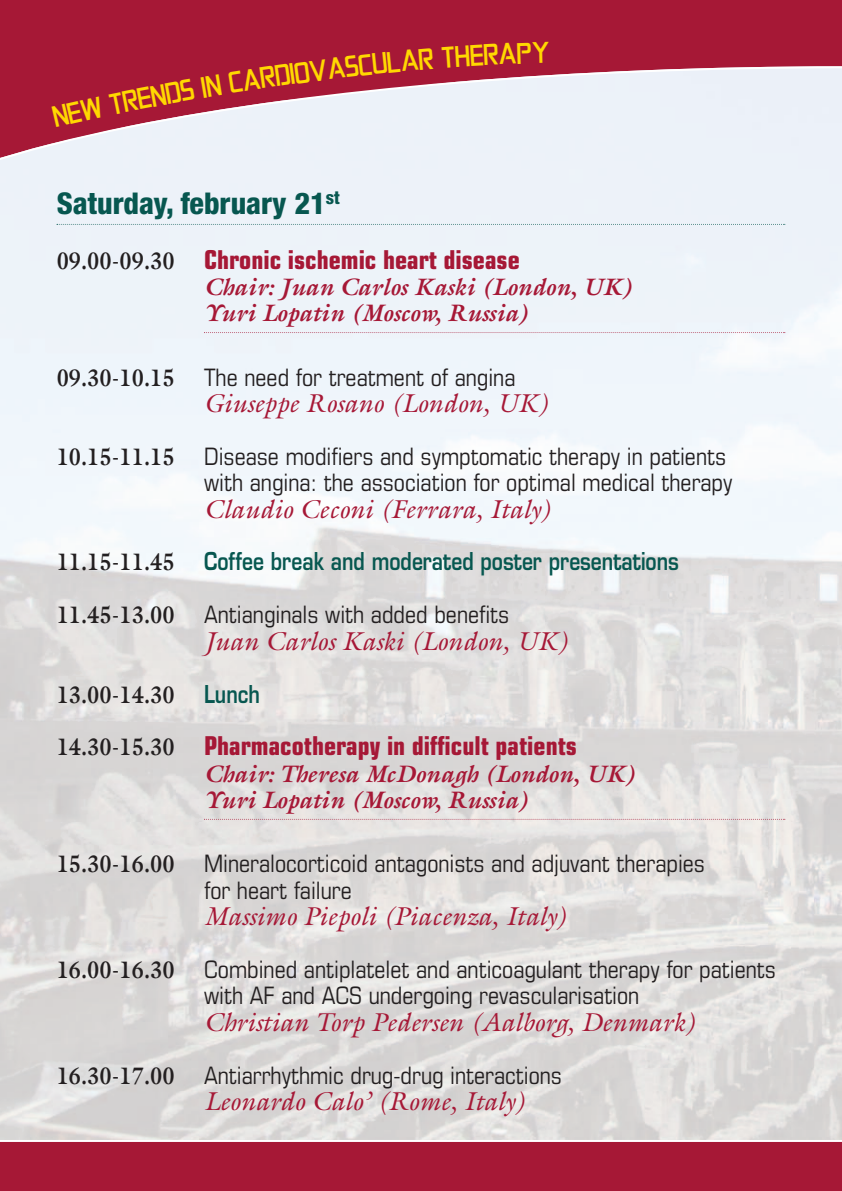
<style>
.page{position:relative;width:842px;height:1191px;background:#fff}
.page>*{position:absolute;margin:0;border:0;box-sizing:border-box;transform-origin:0 0}
.t1{font:32px "Conviction";color:#ffd801}
.t2{font:800 condensed 30px "Helvetica Neue";color:#075750}
.t3{font:italic 26px "Galliard";color:#a61836}
.t4{font:700 condensed 26px "Eurostile";color:#a61836}
.t5{font:condensed 24px/26.4px "Eurostile";color:#231f20;text-align:right}
.t6{font:italic 700 24px/26.4px "Galliard";color:#a61836}
.t7{font:600 24px/52.8px "Eurostile";color:#075750;scale:.8 1}
.t8{font:700 24px "Galliard";color:#231f20;scale:.85 1}
.s1{font-family:"Galliard";font-stretch:normal;font-size:24px;color:#231f20}
.s2{font-family:"Galliard";font-weight:700;font-stretch:normal}
.s3{font-family:"Galliard";font-weight:700;color:#231f20}
.s4{font-weight:400;font-stretch:condensed;color:#231f20}
.s5{font-family:"Eurostile";font-weight:600;color:#075750}
</style>
<div class="page">
<div style="left:0;top:0;width:842px;height:68px;background:#a61836"></div>
<svg style="left:0;top:68px;width:842px;height:97px"></svg>
<div style="left:0;top:1141px;width:842px;height:50px;background:#a61836"></div>
<svg style="left:57px;top:224px;width:728px;height:1px"></svg>
<svg style="left:204px;top:332px;width:581px;height:1px"></svg>
<svg style="left:204px;top:819px;width:581px;height:1px"></svg>
<svg style="left:52px;top:68px;width:209px;height:59px"></svg>
<div style="left:309px;top:48px;width:125px;height:34px;background:#a61836"></div>
<div style="left:442px;top:42px;width:107px;height:26px;background:#a61836"></div>
<h1 class="t1" style="left:258px;top:59px;width:51px;rotate:-8deg">RDIO</h1>
<p class="t2" style="left:57px;top:193px;width:284px">Saturday, february 21<sup>st</sup></p>
<p class="t4" style="left:57px;top:250px;width:464px"><span class="s1">09.00-09.30</span> Chronic ischemic heart disease</p>
<p class="t6" style="left:204px;top:273px;width:430px">Chair: Juan Carlos Kaski (London, UK)<br>Yuri Lopatin (Moscow, Russia)</p>
<p class="t5" style="left:57px;top:366px;width:460px"><span class="s2">09.30-10.15</span> The need for treatment of angina</p>
<p class="t3" style="left:204px;top:388px;width:346px">Giuseppe Rosano (London, UK)</p>
<p class="t5" style="left:57px;top:445px;width:677px"><span class="s2">10.15-11.15</span> Disease modifiers and symptomatic therapy in patients with angina: the association for optimal medical therapy</p>
<p class="t3" style="left:204px;top:493px;width:349px">Claudio Ceconi (Ferrara, Italy)</p>
<p class="t7" style="left:57px;top:538px;width:779px"><span class="s3">11.15-11.45</span> Coffee break and moderated poster presentations<br><span class="s3">11.45-13.00</span> <span class="s4">Antianginals with added benefits</span></p>
<p class="t3" style="left:204px;top:625px;width:366px">Juan Carlos Kaski (London, UK)</p>
<p class="t8" style="left:57px;top:680px;width:241px">13.00-14.30 <span class="s5">Lunch</span></p>
<p class="t4" style="left:57px;top:736px;width:522px"><span class="s1">14.30-15.30</span> Pharmacotherapy in difficult patients</p>
<p class="t6" style="left:204px;top:760px;width:433px">Chair: Theresa McDonagh (London, UK)<br>Yuri Lopatin (Moscow, Russia)</p>
<p class="t5" style="left:204px;top:852px;width:502px;text-align:left;text-indent:-147px"><span class="s2">15.30-16.00</span> Mineralocorticoid antagonists and adjuvant therapies for heart failure</p>
<p class="t3" style="left:204px;top:901px;width:364px">Massimo Piepoli (Piacenza, Italy)</p>
<p class="t5" style="left:57px;top:958px;width:721px;text-align:center"><span class="s2">16.00-16.30</span> Combined antiplatelet and anticoagulant therapy for patients with AF and ACS undergoing revascularisation</p>
<p class="t3" style="left:204px;top:1006px;width:493px">Christian Torp Pedersen (Aalborg, Denmark)</p>
<p class="t5" style="left:57px;top:1063px;width:507px"><span class="s2">16.30-17.00</span> Antiarrhythmic drug-drug interactions</p>
<p class="t3" style="left:204px;top:1085px;width:323px">Leonardo Calo’ (Rome, Italy)</p>
</div>
